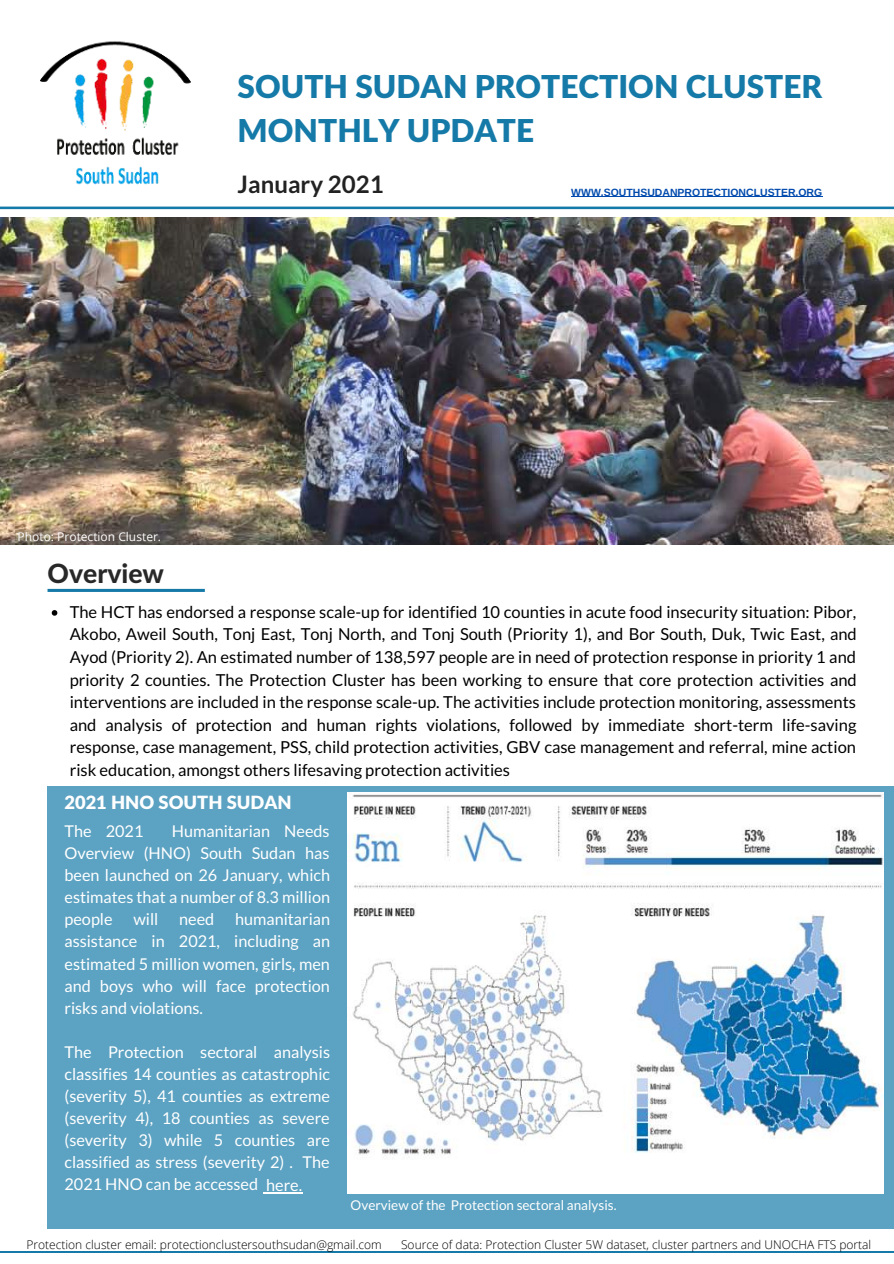
<style>
.page{position:relative;width:894px;height:1264px;background:#fff}
.page>*{position:absolute;margin:0;border:0;box-sizing:border-box;transform-origin:0 0}
.t1{font:900 31.5px/44px "Lato Latin";color:#157aa8}
.t2{font:800 26.55px "Lato Latin";color:#282828}
.t3{font:700 24px "Lato";color:#222}
.t4{font:900 18.3px "Lato Latin";color:#fff}
.t5{font:16.5px/22.5px "Lato";color:#000;text-align:justify}
.t6{font:16.2px/22px "Lato";color:#fff;text-align:justify}
.t7{font:13.5px "Lato";color:#fff}
.t8{font:300 12px "Open Sans";color:#000}
.t9{font:12px "Open Sans";color:#fff}
.t10{font:700 10.5px "Arimo";color:#004aad}
</style>
<div class="page">
<svg style="left:0;top:206px;width:893px;height:4px;background:#69a9c7"></svg>
<img style="left:0;top:217px;width:893px;height:327px">
<svg style="left:47px;top:589px;width:158px;height:3px"></svg>
<img style="left:40px;top:41px;width:151px;height:144px">
<hr style="left:0;top:1251px;width:893px;height:1px;background:#157aa8">
<div style="left:47px;top:786px;width:846px;height:442px;background:#5ca2c2"></div>
<img style="left:347px;top:793px;width:536px;height:400px">
<hr style="left:571px;top:196px;width:251px;height:1px;background:#004aad">
<svg style="left:52px;top:610px;width:5px;height:5px"></svg>
<hr style="left:266px;top:1192px;width:36px;height:1px;background:#fff">
<h1 class="t1" style="left:237px;top:66px;width:586px">SOUTH SUDAN PROTECTION CLUSTER<br>MONTHLY UPDATE</h1>
<h3 class="t3" style="left:237px;top:169px;width:147px">January 2021</h3>
<p class="t9" style="left:18px;top:528px;width:145px">Photo: Protection Cluster.</p>
<h2 class="t2" style="left:47px;top:561px;width:118px">Overview</h2>
<p class="t10" style="left:571px;top:186px;width:252px">WWW.SOUTHSUDANPROTECTIONCLUSTER.ORG</p>
<p class="t5" style="left:70px;top:600px;width:788px">The HCT has endorsed a response scale-up for identified 10 counties in acute food insecurity situation: Pibor, Akobo, Aweil South, Tonj East, Tonj North, and Tonj South (Priority 1), and Bor South, Duk, Twic East, and Ayod (Priority 2). An estimated number of 138,597 people are in need of protection response in priority 1 and priority 2 counties. The Protection Cluster has been working to ensure that core protection activities and interventions are included in the response scale-up. The activities include protection monitoring, assessments and analysis of protection and human rights violations, followed by immediate short-term life-saving response, case management, PSS, child protection activities, GBV case management and referral, mine action risk education, amongst others lifesaving protection activities</p>
<p class="t4" style="left:64px;top:794px;width:228px">2021 HNO SOUTH SUDAN</p>
<p class="t6" style="left:64px;top:819px;width:80px">The 2021</p>
<p class="t6" style="left:64px;top:819px;width:267px;text-indent:107px">Humanitarian Needs Overview (HNO) South Sudan has been launched on 26 January, which estimates that a number of 8.3 million people</p>
<p class="t6" style="left:64px;top:908px;width:267px;text-indent:170px">humanitarian assistance in 2021, including an estimated 5 million women, girls, men and boys who will face protection risks and violations.</p>
<p class="t6" style="left:64px;top:1040px;width:267px">The Protection sectoral analysis classifies 14 counties as catastrophic (severity 5), 41 counties as extreme (severity 4), 18 counties as severe (severity 3) while 5 counties are classified as stress (severity 2) . The 2021 HNO can be accessed</p>
<p class="t6" style="left:133px;top:908px;width:26px">will</p>
<p class="t6" style="left:179px;top:908px;width:37px">need</p>
<p class="t6" style="left:266px;top:1173px;width:37px">here.</p>
<p class="t7" style="left:350px;top:1196px;width:267px">Overview of the Protection sectoral analysis.</p>
<p class="t8" style="left:26px;top:1235px;width:357px">Protection cluster email: protectionclustersouthsudan@gmail.com</p>
<p class="t8" style="left:401px;top:1235px;width:471px">Source of data: Protection Cluster 5W dataset, cluster partners and UNOCHA FTS portal</p>
</div>
